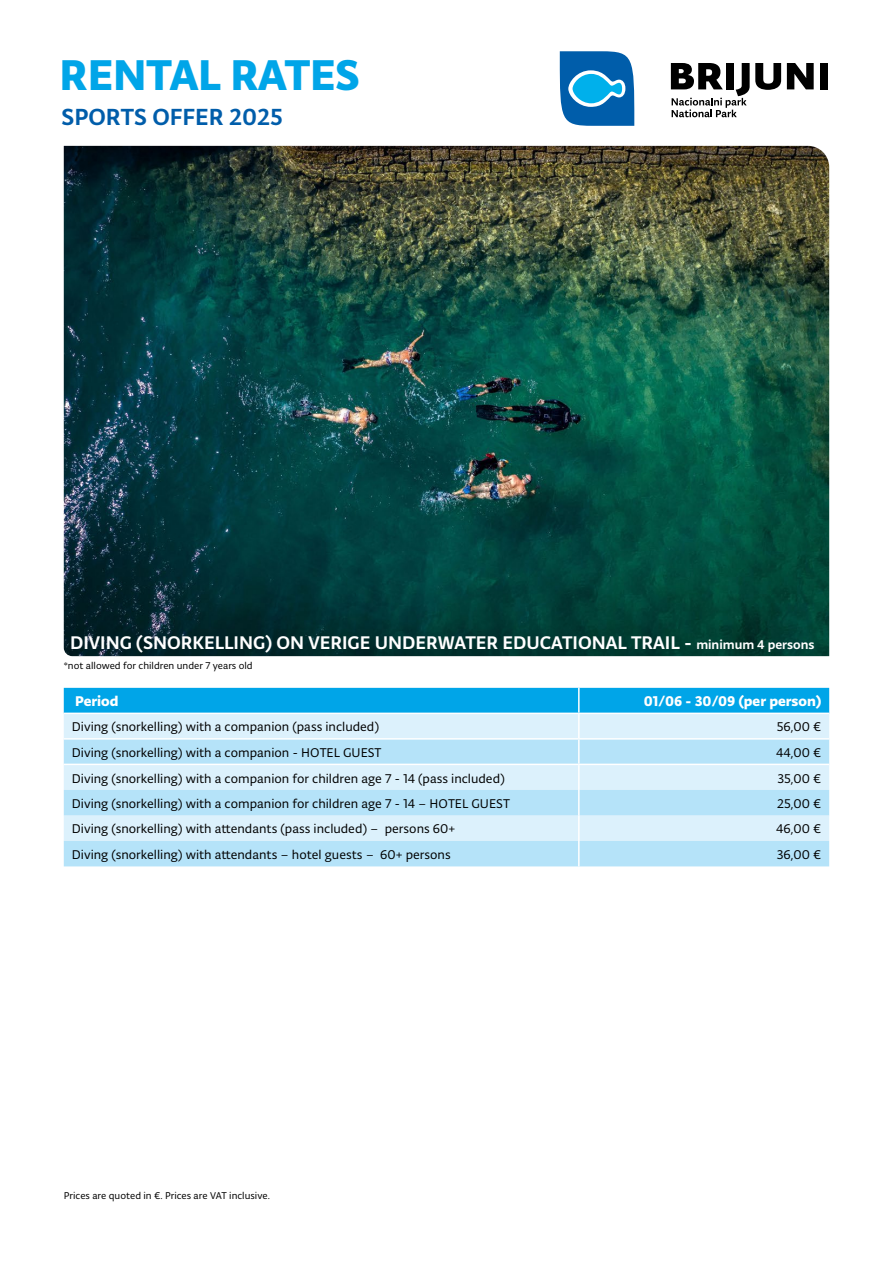
<style>
.page{position:relative;width:893px;height:1263px;background:#fff}
.page>*{position:absolute;margin:0;border:0;box-sizing:border-box;transform-origin:0 0}
.t1{font:700 45.9px "Typonine Sans Pro";color:#00a5e8}
.t2{font:500 24.9px "Typonine Sans Pro";color:#005daa}
.t3{font:500 19.5px "Typonine Sans Pro";color:#fff}
.t4{font:700 15px "Typonine Sans Pro";color:#fff}
.t5{font:13.5px "Typonine Sans Pro Normal";color:#000}
.t6{font:10.5px "Typonine Sans Pro Normal";color:#000}
.s1{font-size:13.5px}
</style>
<div class="page">
<img style="left:64px;top:146px;width:765px;height:510px">
<div style="left:64px;top:688px;width:765px;height:25px;background:#00a5e8"></div>
<div style="left:64px;top:714px;width:765px;height:24px;background:#dcf1fc"></div>
<svg style="left:64px;top:740px;width:765px;height:126px;background:#c5e8fa"></svg>
<hr style="left:578px;top:688px;width:2px;height:25px;background:#fff">
<hr style="left:578px;top:714px;width:2px;height:24px;background:#fff">
<hr style="left:578px;top:740px;width:2px;height:24px;background:#fff">
<hr style="left:64px;top:764px;width:515px;height:1px;background:#fff">
<hr style="left:579px;top:764px;width:250px;height:1px;background:#fff">
<hr style="left:578px;top:765px;width:2px;height:25px;background:#fff">
<hr style="left:578px;top:790px;width:2px;height:25px;background:#fff">
<hr style="left:578px;top:815px;width:2px;height:26px;background:#fff">
<hr style="left:578px;top:841px;width:2px;height:25px;background:#fff">
<svg style="left:559px;top:51px;width:269px;height:75px"></svg>
<h1 class="t1" style="left:60px;top:47px;width:302px">RENTAL RATES</h1>
<h2 class="t2" style="left:62px;top:102px;width:223px">SPORTS OFFER 2025</h2>
<h3 class="t3" style="left:70px;top:631px;width:746px">DIVING (SNORKELLING) ON VERIGE UNDERWATER EDUCATIONAL TRAIL - <span class="s1">minimum 4 persons</span></h3>
<p class="t6" style="left:64px;top:659px;width:190px">*not allowed for children under 7 years old</p>
<p class="t4" style="left:75px;top:692px;width:45px">Period</p>
<p class="t4" style="left:644px;top:692px;width:179px">01/06 - 30/09 (per person)</p>
<p class="t5" style="left:72px;top:719px;width:309px">Diving (snorkelling) with a companion (pass included)</p>
<p class="t5" style="left:777px;top:719px;width:46px">56,00 €</p>
<p class="t5" style="left:72px;top:745px;width:311px">Diving (snorkelling) with a companion - HOTEL GUEST</p>
<p class="t5" style="left:776px;top:745px;width:46px">44,00 €</p>
<p class="t5" style="left:72px;top:770px;width:434px">Diving (snorkelling) with a companion for children age 7 - 14 (pass included)</p>
<p class="t5" style="left:777px;top:770px;width:45px">35,00 €</p>
<p class="t5" style="left:72px;top:796px;width:440px">Diving (snorkelling) with a companion for children age 7 - 14 – HOTEL GUEST</p>
<p class="t5" style="left:777px;top:796px;width:45px">25,00 €</p>
<p class="t5" style="left:72px;top:821px;width:385px">Diving (snorkelling) with attendants (pass included) – persons 60+</p>
<p class="t5" style="left:776px;top:821px;width:46px">46,00 €</p>
<p class="t5" style="left:72px;top:847px;width:380px">Diving (snorkelling) with attendants – hotel guests – 60+ persons</p>
<p class="t5" style="left:777px;top:847px;width:46px">36,00 €</p>
<p class="t6" style="left:64px;top:1189px;width:208px">Prices are quoted in €. Prices are VAT inclusive.</p>
</div>
